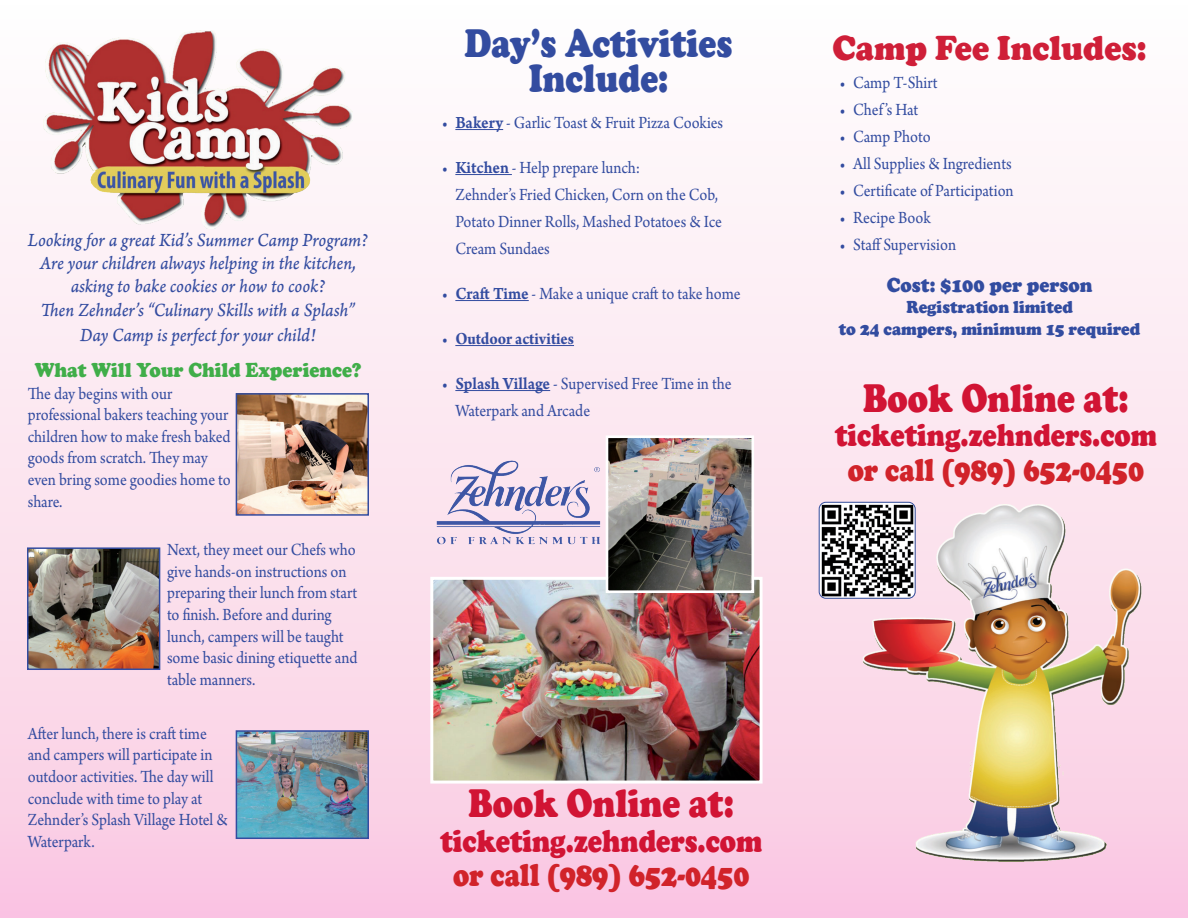
<style>
.page{position:relative;width:1188px;height:918px;background:#fff}
.page>*{position:absolute;margin:0;border:0;box-sizing:border-box;transform-origin:0 0}
.t1{font:41.25px "Cooper Bla D";color:#d11434;scale:.82 1}
.t2{font:41.25px/34.5px "Cooper Bla D";color:#334ca0;text-align:center;scale:.82 1}
.t3{font:36px "Cooper Bla D";color:#cf1f38;scale:.9 1}
.t4{font:33px "Cooper Bla D";color:#d11434;scale:.82 1}
.t5{font:33px "Cooper Bla D";color:#d1232a;scale:.82 1}
.t6{font:21px "Cooper Bla D";color:#40ae49;scale:.9 1}
.t7{font:21px "Cooper Bla D";color:#324ca0;scale:.9 1}
.t8{font:19.5px/23.4px "Arno Pro Italic Caption";letter-spacing:-.005em;color:#334ca0;text-align:center;scale:.9 1}
.t9{font:18px/21.6px "Arno Pro";color:#334ca0;scale:.9 1}
.t10{font:18px "Arno Pro";color:#324ca0;scale:.9 1}
.t11{font:18px/21.6px "Cooper Bla D";color:#324ca0;text-align:center;scale:.9 1}
.t12{font:700 18px "Arno Pro";color:#334ca0;scale:.9 1}
.s1{color:#334ca0}
.s2{font-family:"Arno Pro Smbd Caption";color:#334ca0}
.s3{font-family:"Arno Pro Smbd Caption"}
.s4{font-weight:400}
</style>
<div class="page">
<div style="left:0;top:1px;width:1188px;height:916px;background:linear-gradient(to bottom,#fefffe,#facae2)"></div>
<img style="left:43px;top:31px;width:310px;height:197px">
<img style="left:239px;top:396px;width:127px;height:117px">
<div style="left:236px;top:393px;width:133px;height:123px;border:2px solid #334ca0"></div>
<img style="left:30px;top:550px;width:127px;height:117px">
<div style="left:27px;top:547px;width:133px;height:123px;border:2px solid #334ca0"></div>
<img style="left:239px;top:733px;width:127px;height:103px">
<div style="left:236px;top:730px;width:133px;height:109px;border:2px solid #334ca0"></div>
<hr style="left:455px;top:129px;width:48px;height:1px;background:#334ca0">
<hr style="left:455px;top:174px;width:57px;height:1px;background:#334ca0">
<hr style="left:455px;top:300px;width:74px;height:1px;background:#334ca0">
<hr style="left:455px;top:345px;width:119px;height:1px;background:#334ca0">
<hr style="left:455px;top:390px;width:95px;height:1px;background:#334ca0">
<img style="left:860px;top:502px;width:300px;height:369px">
<img style="left:434px;top:581px;width:325px;height:199px">
<div style="left:430px;top:577px;width:333px;height:207px;border:3px solid #fff"></div>
<img style="left:610px;top:439px;width:140px;height:150px">
<div style="left:606px;top:435px;width:148px;height:158px;border:3px solid #fff"></div>
<img style="left:433px;top:455px;width:173px;height:94px">
<img style="left:819px;top:502px;width:96px;height:96px">
<div style="left:819px;top:502px;width:96px;height:96px;border:1px solid #324ca0;border-radius:7px"></div>
<p class="t8" style="left:28px;top:229px;width:379px">Looking for a great Kid’s Summer Camp Program?<br>Are your children always helping in the kitchen, asking to bake cookies or how to cook?<br>Then Zehnder’s “Culinary Skills with a Splash”</p>
<p class="t8" style="left:80px;top:324px;width:263px">Day Camp is perfect for your child!</p>
<p class="t6" style="left:35px;top:358px;width:364px">What Will Your Child Experience?</p>
<p class="t9" style="left:28px;top:383px;width:227px">The day begins with our professional bakers teaching your children how to make fresh baked goods from scratch. They may even bring some goodies home to share.</p>
<p class="t9" style="left:167px;top:540px;width:213px">Next, they meet our Chefs who give hands-on instructions on preparing their lunch from start to finish. Before and during lunch, campers will be taught some basic dining etiquette and table manners.</p>
<p class="t9" style="left:28px;top:723px;width:224px">After lunch, there is craft time and campers will participate in outdoor activities. The day will conclude with time to play at<br>Zehnder’s Splash Village Hotel &amp;<br>Waterpark.</p>
<h1 class="t2" style="left:465px;top:26px;width:328px">Day’s Activities<br>Include:</h1>
<p class="t10" style="left:442px;top:112px;width:314px"><span class="s1">•</span> <span class="s2">Bakery</span> <span class="s1">-</span> Garlic Toast &amp; Fruit Pizza Cookies</p>
<p class="t9" style="left:455px;top:155px;width:298px;line-height:27px;text-indent:-14px">• <span class="s3">Kitchen</span> - Help prepare lunch:<br>Zehnder’s Fried Chicken, Corn on the Cob,<br>Potato Dinner Rolls, Mashed Potatoes &amp; Ice<br>Cream Sundaes</p>
<p class="t9" style="left:442px;top:283px;width:334px">• <span class="s3">Craft Time</span> - Make a unique craft to take home</p>
<p class="t12" style="left:442px;top:328px;width:148px"><span class="s4">•</span> Outdoor activities</p>
<p class="t9" style="left:455px;top:371px;width:309px;line-height:27px;text-indent:-13px">• <span class="s3">Splash Village</span> - Supervised Free Time in the<br>Waterpark and Arcade</p>
<h2 class="t3" style="left:833px;top:26px;width:351px">Camp Fee Includes:</h2>
<p class="t10" style="left:840px;top:73px;width:110px"><span class="s1">•</span> Camp T-Shirt</p>
<p class="t10" style="left:840px;top:100px;width:89px"><span class="s1">•</span> Chef’s Hat</p>
<p class="t10" style="left:840px;top:127px;width:103px"><span class="s1">•</span> Camp Photo</p>
<p class="t10" style="left:840px;top:154px;width:193px"><span class="s1">•</span> All Supplies &amp; Ingredients</p>
<p class="t10" style="left:840px;top:181px;width:195px"><span class="s1">•</span> Certificate of Participation</p>
<p class="t10" style="left:840px;top:208px;width:103px"><span class="s1">•</span> Recipe Book</p>
<p class="t10" style="left:840px;top:235px;width:131px"><span class="s1">•</span> Staff Supervision</p>
<p class="t7" style="left:887px;top:272px;width:230px">Cost: $100 per person</p>
<p class="t11" style="left:839px;top:296px;width:337px">Registration limited<br>to 24 campers, minimum 15 required</p>
<h1 class="t1" style="left:863px;top:374px;width:325px">Book Online at:</h1>
<h3 class="t4" style="left:835px;top:416px;width:394px">ticketing.zehnders.com</h3>
<h3 class="t5" style="left:848px;top:451px;width:363px">or call (989) 652-0450</h3>
<h1 class="t1" style="left:469px;top:780px;width:325px">Book Online at:</h1>
<h3 class="t4" style="left:440px;top:822px;width:394px">ticketing.zehnders.com</h3>
<h3 class="t5" style="left:453px;top:856px;width:363px">or call (989) 652-0450</h3>
</div>
